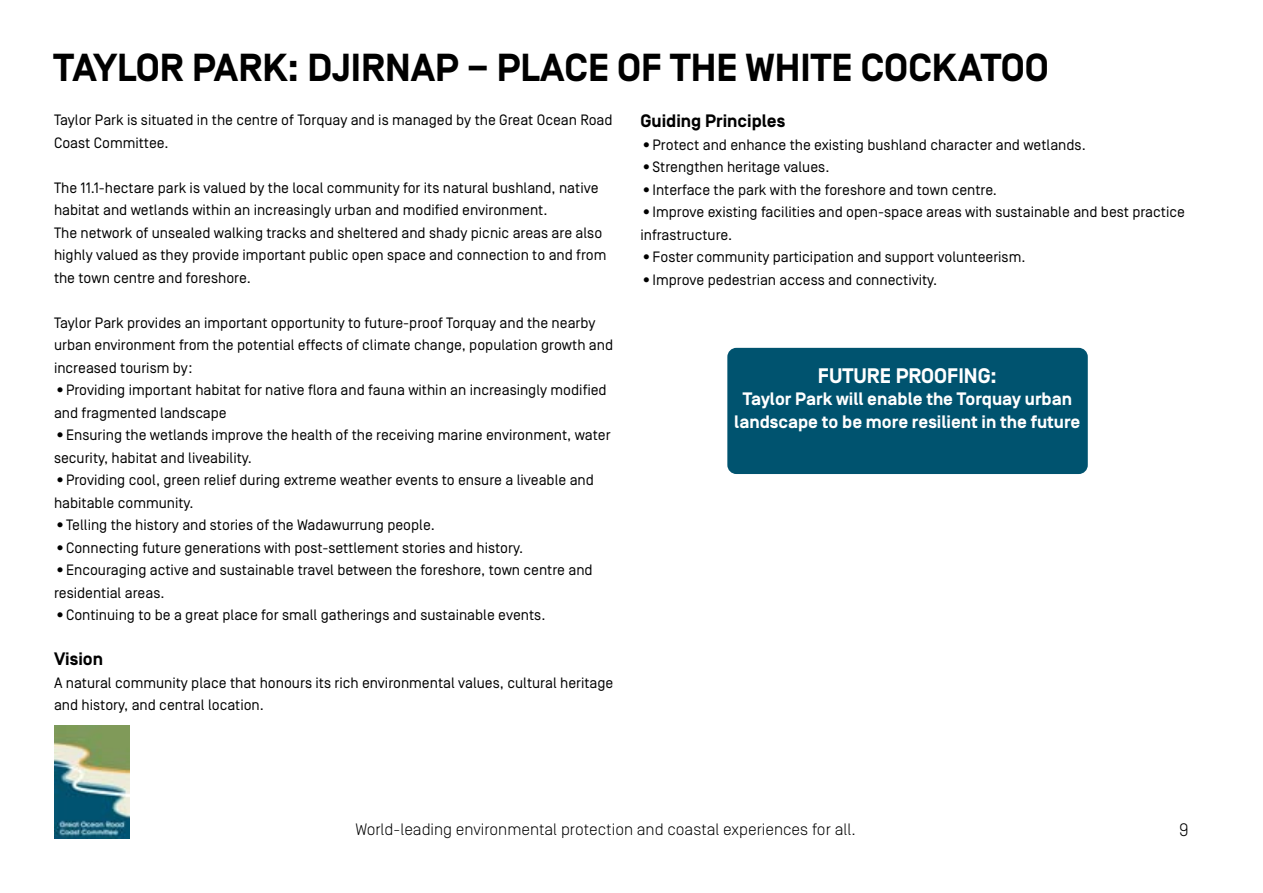
<style>
.page{position:relative;width:1263px;height:893px;background:#fff}
.page>*{position:absolute;margin:0;border:0;box-sizing:border-box;transform-origin:0 0}
.t1{font:700 39px "Simplon BP";color:#000}
.t2{font:700 21px "Simplon BP";color:#fff}
.t3{font:700 18px/22.5px "Simplon BP";color:#fff;text-align:center}
.t4{font:700 18px "Simplon BP";color:#000}
.t5{font:300 18px "Simplon BP";color:#000}
.t6{font:300 16.5px "Simplon BP";color:#000}
.t7{font:15px/22.5px "Simplon BP Regular";color:#000}
</style>
<div class="page">
<img style="left:54px;top:725px;width:76px;height:114px">
<div style="left:727px;top:348px;width:361px;height:126px;background:#00536f;border-radius:9px"></div>
<h1 class="t1" style="left:54px;top:46px;width:997px">TAYLOR PARK: DJIRNAP – PLACE OF THE WHITE COCKATOO</h1>
<p class="t7" style="left:54px;top:109px;width:560px">Taylor Park is situated in the centre of Torquay and is managed by the Great Ocean Road<br>Coast Committee.</p>
<p class="t7" style="left:54px;top:176px;width:554px">The 11.1-hectare park is valued by the local community for its natural bushland, native habitat and wetlands within an increasingly urban and modified environment.<br>The network of unsealed walking tracks and sheltered and shady picnic areas are also highly valued as they provide important public open space and connection to and from the town centre and foreshore.</p>
<p class="t7" style="left:54px;top:311px;width:561px">Taylor Park provides an important opportunity to future-proof Torquay and the nearby urban environment from the potential effects of climate change, population growth and increased tourism by:</p>
<p class="t7" style="left:54px;top:379px;width:554px">•Providing important habitat for native flora and fauna within an increasingly modified and fragmented landscape</p>
<p class="t7" style="left:54px;top:424px;width:558px">•Ensuring the wetlands improve the health of the receiving marine environment, water security, habitat and liveability.</p>
<p class="t7" style="left:54px;top:469px;width:541px">•Providing cool, green relief during extreme weather events to ensure a liveable and habitable community.</p>
<p class="t7" style="left:54px;top:514px;width:382px">•Telling the history and stories of the Wadawurrung people.</p>
<p class="t7" style="left:54px;top:536px;width:471px">•Connecting future generations with post-settlement stories and history.</p>
<p class="t7" style="left:54px;top:559px;width:540px">•Encouraging active and sustainable travel between the foreshore, town centre and residential areas.</p>
<p class="t7" style="left:54px;top:604px;width:493px">•Continuing to be a great place for small gatherings and sustainable events.</p>
<p class="t4" style="left:54px;top:649px;width:51px">Vision</p>
<p class="t7" style="left:54px;top:671px;width:561px">A natural community place that honours its rich environmental values, cultural heritage and history, and central location.</p>
<p class="t4" style="left:640px;top:111px;width:146px">Guiding Principles</p>
<p class="t7" style="left:640px;top:133px;width:447px">•Protect and enhance the existing bushland character and wetlands.</p>
<p class="t7" style="left:640px;top:156px;width:190px">•Strengthen heritage values.</p>
<p class="t7" style="left:640px;top:178px;width:358px">•Interface the park with the foreshore and town centre.</p>
<p class="t7" style="left:640px;top:201px;width:546px">•Improve existing facilities and open-space areas with sustainable and best practice infrastructure.</p>
<p class="t7" style="left:640px;top:246px;width:386px">•Foster community participation and support volunteerism.</p>
<p class="t7" style="left:640px;top:268px;width:298px">•Improve pedestrian access and connectivity.</p>
<h2 class="t2" style="left:818px;top:364px;width:181px">FUTURE PROOFING:</h2>
<p class="t3" style="left:734px;top:389px;width:348px">Taylor Park will enable the Torquay urban landscape to be more resilient in the future</p>
<p class="t6" style="left:355px;top:819px;width:502px">World-leading environmental protection and coastal experiences for all.</p>
<p class="t5" style="left:1179px;top:819px;width:11px">9</p>
</div>
